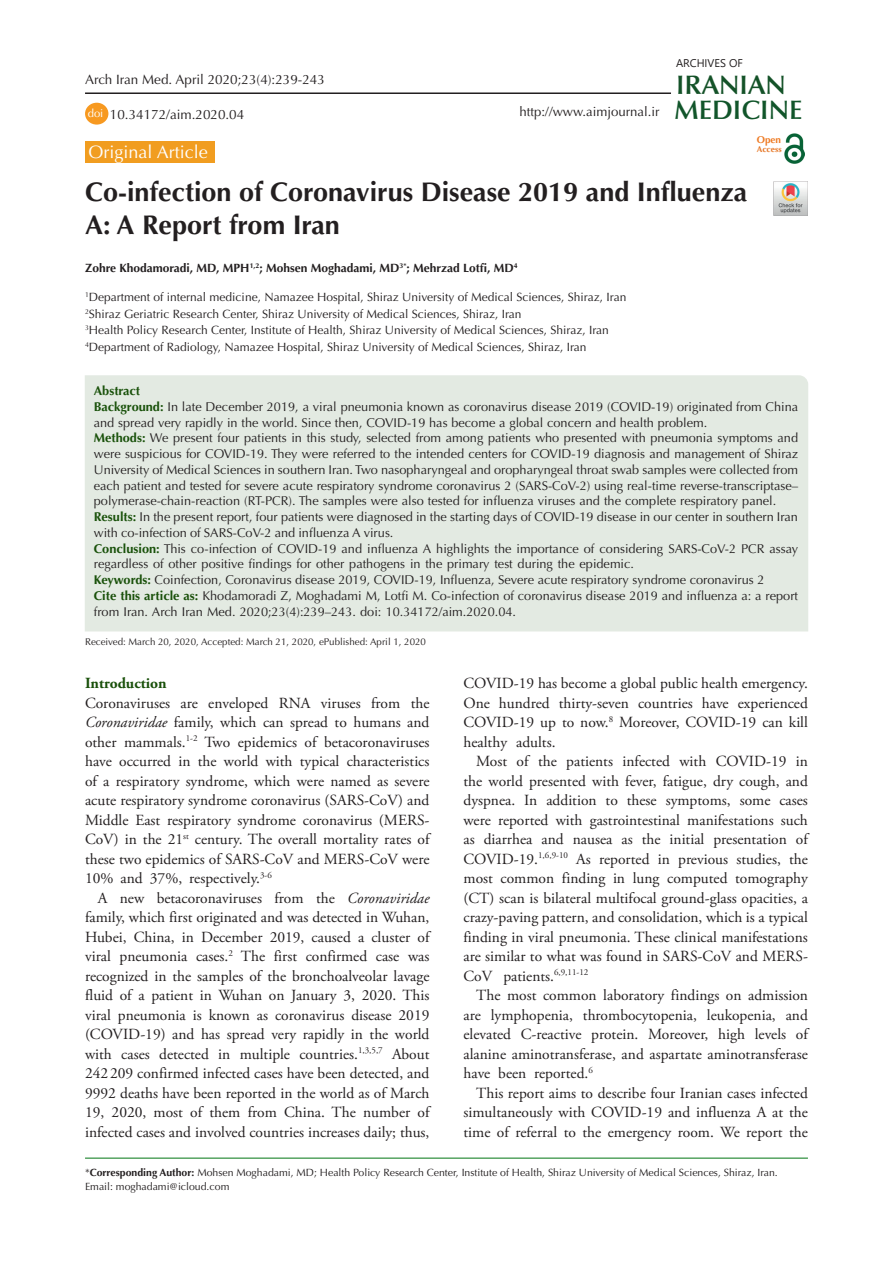
<style>
.page{position:relative;width:893px;height:1263px;background:#fff}
.page>*{position:absolute;margin:0;border:0;box-sizing:border-box;transform-origin:0 0}
.t1{font:700 27px/33px "Optima LT Std";color:#231f20}
.t2{font:600 26.85px "Optima LT Std";color:#11552a}
.t3{font:600 26.85px "Optima LT Std";color:#145228}
.t4{font:18px "Optima LT Std";color:#fff}
.t5{font:15.45px/19.5px "Adobe Garamond Pro";color:#231f20;text-align:justify}
.t6{font:700 15.45px "Adobe Garamond Pro";color:#19500a}
.t7{font:13.5px "Optima LT Std";color:#231f20}
.t8{font:13.2px "Optima LT Std";color:#231f20}
.t9{font:12.75px/15.8px "Optima LT Std";color:#231f20}
.t10{font:700 12.75px "Optima LT Std";color:#19510a}
.t11{font:12px "Optima LT Std";color:#231f20}
.t12{font:700 12px "Optima LT Std";color:#231f20}
.t13{font:11.25px "Optima LT Std";color:#fff}
.t14{font:11.1px "Segoe UI";color:#231f20}
.t15{font:10.5px "Optima LT Std";color:#231f20}
.t16{font:700 9.9px "Optima LT Std";color:#ee7a23}
.t17{font:9.75px "Optima LT Std";color:#231f20}
.t18{font:700 8.4px "Optima LT Std";color:#e67625}
.s1{font-weight:700;color:#19510a}
.s2{font-weight:700;color:#19500a}
.s3{font-style:italic}
.s4{font-weight:700}
</style>
<div class="page">
<hr style="left:85px;top:1158px;width:723px;height:1px;background:#007513">
<div style="left:85px;top:141px;width:130px;height:22px;background:#f19d20"></div>
<div style="left:85px;top:375px;width:723px;height:256px;background:#e3eae2"></div>
<div style="left:85px;top:103px;width:23px;height:22px;background:#f79920;border-radius:50%"></div>
<hr style="left:85px;top:92px;width:586px;height:2px;background:#231f20">
<img style="left:785px;top:133px;width:19px;height:31px">
<img style="left:774px;top:182px;width:34px;height:34px">
<p class="t7" style="left:85px;top:72px;width:241px">Arch Iran Med. April 2020;23(4):239-243</p>
<p class="t13" style="left:88px;top:106px;width:17px">doi</p>
<p class="t7" style="left:110px;top:106px;width:136px">10.34172/aim.2020.04</p>
<p class="t8" style="left:520px;top:104px;width:141px">http://www.aimjournal.ir</p>
<p class="t14" style="left:676px;top:52px;width:68px">ARCHIVES OF</p>
<p class="t3" style="left:676px;top:69px;width:111px">IRANIAN</p>
<p class="t2" style="left:674px;top:94px;width:130px">MEDICINE</p>
<p class="t4" style="left:89px;top:141px;width:121px">Original Article</p>
<p class="t1" style="left:85px;top:176px;width:664px">Co-infection of Coronavirus Disease 2019 and Influenza<br>A: A Report from Iran</p>
<p class="t12" style="left:85px;top:261px;width:434px">Zohre Khodamoradi, MD, MPH<sup>1,2</sup>; Mohsen Moghadami, MD<sup>3*</sup>; Mehrzad Lotfi, MD<sup>4</sup></p>
<p class="t11" style="left:85px;top:290px;width:543px"><sup>1</sup>Department of internal medicine, Namazee Hospital, Shiraz University of Medical Sciences, Shiraz, Iran</p>
<p class="t11" style="left:85px;top:307px;width:438px"><sup>2</sup>Shiraz Geriatric Research Center, Shiraz University of Medical Sciences, Shiraz, Iran</p>
<p class="t11" style="left:85px;top:323px;width:525px"><sup>3</sup>Health Policy Research Center, Institute of Health, Shiraz University of Medical Sciences, Shiraz, Iran</p>
<p class="t11" style="left:85px;top:340px;width:503px"><sup>4</sup>Department of Radiology, Namazee Hospital, Shiraz University of Medical Sciences, Shiraz, Iran</p>
<p class="t16" style="left:757px;top:134px;width:26px">Open</p>
<p class="t18" style="left:757px;top:144px;width:26px">Access</p>
<p class="t10" style="left:94px;top:383px;width:48px">Abstract</p>
<p class="t9" style="left:94px;top:399px;width:706px"><span class="s1">Background:</span> In late December 2019, a viral pneumonia known as coronavirus disease 2019 (COVID-19) originated from China and spread very rapidly in the world. Since then, COVID-19 has become a global concern and health problem.</p>
<p class="t9" style="left:94px;top:430px;width:706px;text-align:justify"><span class="s1">Methods:</span> We present four patients in this study, selected from among patients who presented with pneumonia symptoms and were suspicious for COVID-19. They were referred to the intended centers for COVID-19 diagnosis and management of Shiraz University of Medical Sciences in southern Iran. Two nasopharyngeal and oropharyngeal throat swab samples were collected from each patient and tested for severe acute respiratory syndrome coronavirus 2 (SARS-CoV-2) using real-time reverse-transcriptase– polymerase-chain-reaction (RT-PCR). The samples were also tested for influenza viruses and the complete respiratory panel.</p>
<p class="t9" style="left:94px;top:509px;width:706px"><span class="s1">Results:</span> In the present report, four patients were diagnosed in the starting days of COVID-19 disease in our center in southern Iran with co-infection of SARS-CoV-2 and influenza A virus.</p>
<p class="t9" style="left:94px;top:541px;width:706px"><span class="s1">Conclusion:</span> This co-infection of COVID-19 and influenza A highlights the importance of considering SARS-CoV-2 PCR assay regardless of other positive findings for other pathogens in the primary test during the epidemic.</p>
<p class="t9" style="left:94px;top:572px;width:672px"><span class="s1">Keywords:</span> Coinfection, Coronavirus disease 2019, COVID-19, Influenza, Severe acute respiratory syndrome coronavirus 2</p>
<p class="t9" style="left:94px;top:588px;width:706px"><span class="s2">Cite this article as:</span> Khodamoradi Z, Moghadami M, Lotfi M. Co-infection of coronavirus disease 2019 and influenza a: a report from Iran. Arch Iran Med. 2020;23(4):239–243. doi: 10.34172/aim.2020.04.</p>
<p class="t17" style="left:85px;top:636px;width:342px">Received: March 20, 2020, Accepted: March 21, 2020, ePublished: April 1, 2020</p>
<p class="t6" style="left:85px;top:674px;width:83px">Introduction</p>
<p class="t5" style="left:85px;top:693px;width:346px">Coronaviruses are enveloped RNA viruses from the <span class="s3">Coronaviridae</span> family, which can spread to humans and other mammals.<sup>1-2</sup> Two epidemics of betacoronaviruses have occurred in the world with typical characteristics of a respiratory syndrome, which were named as severe acute respiratory syndrome coronavirus (SARS-CoV) and Middle East respiratory syndrome coronavirus (MERS-CoV) in the 21<sup>st</sup> century. The overall mortality rates of these two epidemics of SARS-CoV and MERS-CoV were 10% and 37%, respectively.<sup>3-6</sup></p>
<p class="t5" style="left:85px;top:888px;width:346px;text-indent:13px">A new betacoronaviruses from the <span class="s3">Coronaviridae </span>family, which first originated and was detected in Wuhan, Hubei, China, in December 2019, caused a cluster of viral pneumonia cases.<sup>2</sup> The first confirmed case was recognized in the samples of the bronchoalveolar lavage fluid of a patient in Wuhan on January 3, 2020. This viral pneumonia is known as coronavirus disease 2019 (COVID-19) and has spread very rapidly in the world with cases detected in multiple countries.<sup>1,3,5,7</sup> About 242209 confirmed infected cases have been detected, and 9992 deaths have been reported in the world as of March 19, 2020, most of them from China. The number of infected cases and involved countries increases daily; thus,</p>
<p class="t5" style="left:463px;top:674px;width:346px">COVID-19 has become a global public health emergency.<br>One hundred thirty-seven countries have experienced COVID-19 up to now.<sup>8</sup> Moreover, COVID-19 can kill healthy adults.</p>
<p class="t5" style="left:463px;top:752px;width:346px;text-indent:13px">Most of the patients infected with COVID-19 in the world presented with fever, fatigue, dry cough, and dyspnea. In addition to these symptoms, some cases were reported with gastrointestinal manifestations such as diarrhea and nausea as the initial presentation of COVID-19.<sup>1,6,9-10</sup> As reported in previous studies, the most common finding in lung computed tomography (CT) scan is bilateral multifocal ground-glass opacities, a crazy-paving pattern, and consolidation, which is a typical finding in viral pneumonia. These clinical manifestations are similar to what was found in SARS-CoV and MERS-CoV patients.<sup>6,9,11-12</sup></p>
<p class="t5" style="left:463px;top:986px;width:346px;text-indent:13px">The most common laboratory findings on admission are lymphopenia, thrombocytopenia, leukopenia, and elevated C-reactive protein. Moreover, high levels of alanine aminotransferase, and aspartate aminotransferase have been reported.<sup>6</sup></p>
<p class="t5" style="left:463px;top:1083px;width:346px;text-indent:13px">This report aims to describe four Iranian cases infected simultaneously with COVID-19 and influenza A at the time of referral to the emergency room. We report the</p>
<p class="t15" style="left:85px;top:1166px;width:694px">*<span class="s4">Corresponding Author:</span> Mohsen Moghadami, MD; Health Policy Research Center, Institute of Health, Shiraz University of Medical Sciences, Shiraz, Iran.</p>
<p class="t15" style="left:85px;top:1180px;width:146px">Email: moghadami@icloud.com</p>
</div>
